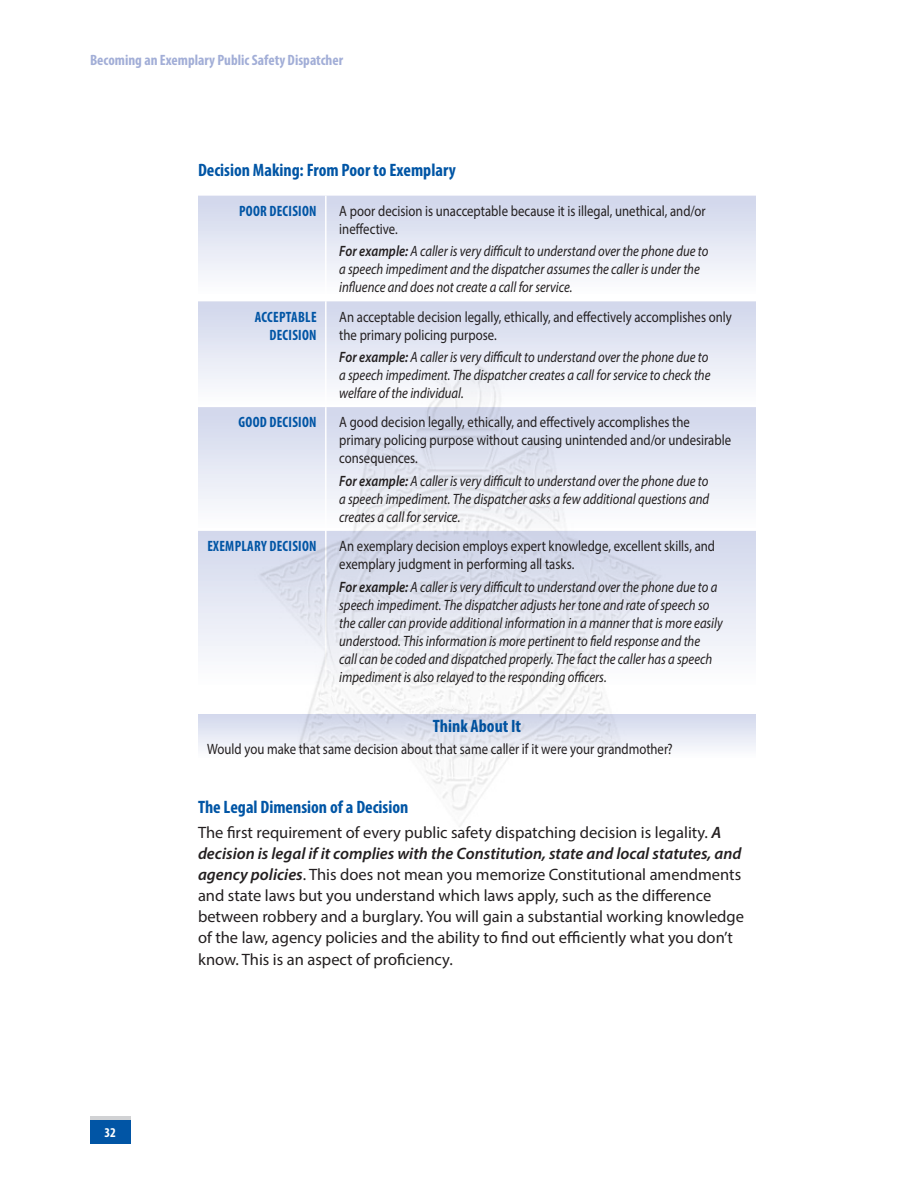
<style>
.page{position:relative;width:918px;height:1188px;background:#fff}
.page>*{position:absolute;margin:0;border:0;box-sizing:border-box;transform-origin:0 0}
.t1{font:700 condensed 18px "Myriad Pro";color:#0155a5}
.t2{font:16.5px/21.1px "Myriad Pro";color:#231f20}
.t3{font:italic 15px/18px "Myriad Pro";color:#231f20;scale:.85 1}
.t4{font:15px/18px "Myriad Pro";color:#231f20;scale:.85 1}
.t5{font:700 condensed 15px/18px "Myriad Pro";letter-spacing:.02em;color:#0155a5;text-align:right;scale:.95 1}
.t6{font:700 condensed 15px "Myriad Pro";color:#a2aed7}
.t7{font:700 condensed 13.5px "Myriad Pro";color:#fff}
.s1{font-weight:600}
.s2{font-weight:600;font-style:italic}
</style>
<div class="page">
<div style="left:90px;top:1116px;width:40px;height:18px;background:#d1d2d4"></div>
<div style="left:90px;top:1120px;width:40px;height:24px;background:#0155a5"></div>
<img style="left:308px;top:691px;width:297px;height:136px">
<svg style="left:198px;top:196px;width:558px;height:79px"></svg>
<svg style="left:198px;top:301px;width:558px;height:106px"></svg>
<svg style="left:198px;top:407px;width:558px;height:124px"></svg>
<svg style="left:198px;top:531px;width:558px;height:160px"></svg>
<hr style="left:325px;top:196px;width:2px;height:105px;background:#fff">
<hr style="left:325px;top:301px;width:2px;height:106px;background:#fff">
<hr style="left:325px;top:407px;width:2px;height:124px;background:#fff">
<hr style="left:325px;top:531px;width:2px;height:160px;background:#fff">
<svg style="left:198px;top:714px;width:558px;height:45px"></svg>
<p class="t6" style="left:90px;top:51px;width:255px">Becoming an Exemplary Public Safety Dispatcher</p>
<p class="t1" style="left:198px;top:158px;width:259px">Decision Making: From Poor to Exemplary</p>
<p class="t5" style="left:239px;top:202px;width:83px">POOR DECISION</p>
<p class="t4" style="left:339px;top:202px;width:433px">A poor decision is unacceptable because it is illegal, unethical, and/or ineffective.</p>
<p class="t3" style="left:339px;top:242px;width:436px"><span class="s1">For example:</span> A caller is very difficult to understand over the phone due to a speech impediment and the dispatcher assumes the caller is under the influence and does not create a call for service.</p>
<p class="t5" style="left:255px;top:307px;width:66px">ACCEPTABLE<br>DECISION</p>
<p class="t4" style="left:339px;top:307px;width:463px">An acceptable decision legally, ethically, and effectively accomplishes only the primary policing purpose.</p>
<p class="t3" style="left:339px;top:348px;width:438px"><span class="s1">For example:</span> A caller is very difficult to understand over the phone due to a speech impediment. The dispatcher creates a call for service to check the welfare of the individual.</p>
<p class="t5" style="left:239px;top:413px;width:84px">GOOD DECISION</p>
<p class="t4" style="left:339px;top:413px;width:463px">A good decision legally, ethically, and effectively accomplishes the primary policing purpose without causing unintended and/or undesirable consequences.</p>
<p class="t3" style="left:339px;top:472px;width:437px;text-align:justify"><span class="s1">For example:</span> A caller is very difficult to understand over the phone due to a speech impediment. The dispatcher asks a few additional questions and creates a call for service.</p>
<p class="t5" style="left:207px;top:537px;width:117px">EXEMPLARY DECISION</p>
<p class="t4" style="left:339px;top:537px;width:444px">An exemplary decision employs expert knowledge, excellent skills, and exemplary judgment in performing all tasks.</p>
<p class="t3" style="left:339px;top:577px;width:453px"><span class="s1">For example:</span> A caller is very difficult to understand over the phone due to a speech impediment. The dispatcher adjusts her tone and rate of speech so the caller can provide additional information in a manner that is more easily understood. This information is more pertinent to field response and the<br>call can be coded and dispatched properly. The fact the caller has a speech impediment is also relayed to the responding officers.</p>
<p class="t1" style="left:433px;top:715px;width:90px">Think About It</p>
<p class="t4" style="left:207px;top:740px;width:549px">Would you make that same decision about that same caller if it were your grandmother?</p>
<p class="t7" style="left:104px;top:1124px;width:13px">32</p>
<p class="t1" style="left:198px;top:796px;width:212px">The Legal Dimension of a Decision</p>
<p class="t2" style="left:198px;top:822px;width:548px">The first requirement of every public safety dispatching decision is legality. <span class="s2">A decision is legal if it complies with the Constitution, state and local statutes, and agency policies</span>. This does not mean you memorize Constitutional amendments and state laws but you understand which laws apply, such as the difference between robbery and a burglary. You will gain a substantial working knowledge of the law, agency policies and the ability to find out efficiently what you don’t know. This is an aspect of proficiency.</p>
</div>
